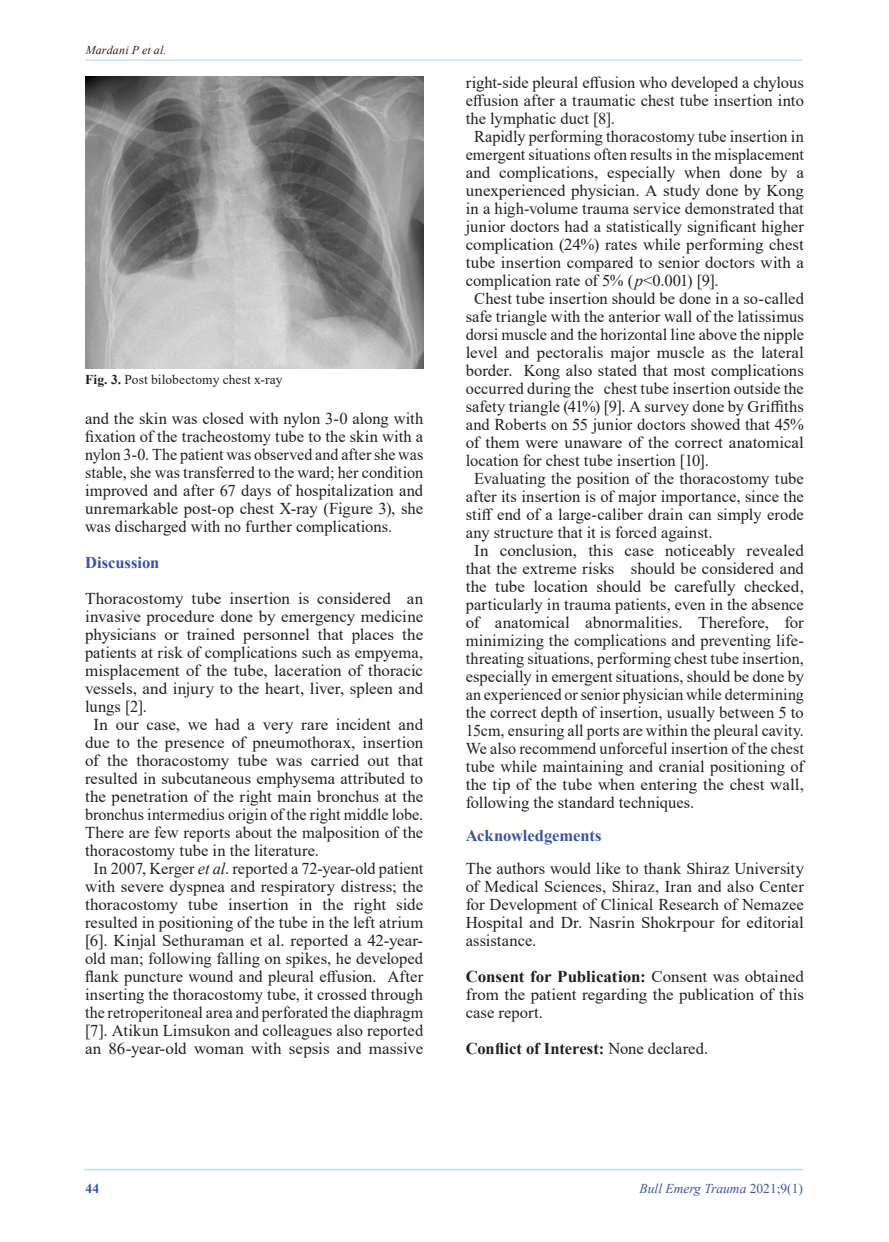
<style>
.page{position:relative;width:889px;height:1242px;background:#fff}
.page>*{position:absolute;margin:0;border:0;box-sizing:border-box;transform-origin:0 0}
.t1{font:16.5px/18px "Times New Roman";color:#231f20;text-align:justify}
.t2{font:700 16.5px "Times New Roman";color:#231f20}
.t3{font:700 16.5px "Times New Roman";color:#3a53a3}
.t4{font:13.5px "Times New Roman";letter-spacing:.005em;color:#231f20}
.t5{font:italic 13.5px "Times New Roman";color:#3a53a3}
.t6{font:700 13.5px "Times New Roman";color:#3a53a3}
.t7{font:italic 12px "Times New Roman";letter-spacing:.015em;color:#231f20}
.s1{font-weight:700}
.s2{font-style:italic}
.s3{font-weight:400}
.s4{font-style:normal}
</style>
<div class="page">
<hr style="left:85px;top:60px;width:718px;height:1px;background:#aae0f9">
<hr style="left:84px;top:1168px;width:718px;height:2px;background:#aae0f9">
<img style="left:85px;top:77px;width:338px;height:291px">
<p class="t7" style="left:86px;top:42px;width:82px">Mardani P et al.</p>
<p class="t4" style="left:85px;top:369px;width:199px"><span class="s1">Fig. 3.</span> Post bilobectomy chest x-ray</p>
<p class="t1" style="left:85px;top:409px;width:340px">and the skin was closed with nylon 3-0 along with fixation of the tracheostomy tube to the skin with a nylon 3-0. The patient was observed and after she was stable, she was transferred to the ward; her condition improved and after 67 days of hospitalization and unremarkable post-op chest X-ray (Figure 3), she was discharged with no further complications.</p>
<p class="t3" style="left:85px;top:550px;width:76px">Discussion</p>
<p class="t1" style="left:85px;top:589px;width:339px">Thoracostomy tube insertion is considered an</p>
<p class="t1" style="left:85px;top:607px;width:340px">invasive procedure done by emergency medicine</p>
<p class="t1" style="left:85px;top:625px;width:340px">physicians or trained personnel that places the</p>
<p class="t1" style="left:85px;top:643px;width:339px">patients at risk of complications such as empyema,</p>
<p class="t1" style="left:85px;top:661px;width:339px">misplacement of the tube, laceration of thoracic</p>
<p class="t1" style="left:85px;top:679px;width:339px">vessels, and injury to the heart, liver, spleen and</p>
<p class="t1" style="left:85px;top:697px;width:63px">lungs [2].</p>
<p class="t1" style="left:94px;top:715px;width:331px">In our case, we had a very rare incident and</p>
<p class="t1" style="left:85px;top:733px;width:340px">due to the presence of pneumothorax, insertion</p>
<p class="t1" style="left:85px;top:751px;width:340px">of the thoracostomy tube was carried out that</p>
<p class="t1" style="left:85px;top:769px;width:340px">resulted in subcutaneous emphysema attributed to</p>
<p class="t1" style="left:85px;top:787px;width:340px">the penetration of the right main bronchus at the</p>
<p class="t1" style="left:85px;top:805px;width:340px">bronchus intermedius origin of the right middle lobe.</p>
<p class="t1" style="left:85px;top:823px;width:340px">There are few reports about the malposition of the</p>
<p class="t1" style="left:85px;top:841px;width:235px">thoracostomy tube in the literature.</p>
<p class="t1" style="left:94px;top:859px;width:331px">In 2007, Kerger <span class="s2">et al</span>. reported a 72-year-old patient</p>
<p class="t1" style="left:85px;top:877px;width:340px">with severe dyspnea and respiratory distress; the</p>
<p class="t1" style="left:85px;top:895px;width:340px">thoracostomy tube insertion in the right side</p>
<p class="t1" style="left:85px;top:913px;width:340px">resulted in positioning of the tube in the left atrium</p>
<p class="t1" style="left:85px;top:931px;width:339px">[6]. Kinjal Sethuraman et al. reported a 42-year-</p>
<p class="t1" style="left:85px;top:949px;width:340px">old man; following falling on spikes, he developed</p>
<p class="t1" style="left:85px;top:967px;width:340px">flank puncture wound and pleural effusion. After</p>
<p class="t1" style="left:85px;top:985px;width:339px">inserting the thoracostomy tube, it crossed through</p>
<p class="t1" style="left:85px;top:1003px;width:340px">the retroperitoneal area and perforated the diaphragm</p>
<p class="t1" style="left:85px;top:1021px;width:340px">[7]. Atikun Limsukon and colleagues also reported</p>
<p class="t1" style="left:85px;top:1039px;width:340px">an 86-year-old woman with sepsis and massive</p>
<p class="t1" style="left:466px;top:73px;width:340px">right-side pleural effusion who developed a chylous</p>
<p class="t1" style="left:466px;top:91px;width:340px">effusion after a traumatic chest tube insertion into</p>
<p class="t1" style="left:466px;top:109px;width:151px">the lymphatic duct [8].</p>
<p class="t1" style="left:474px;top:127px;width:331px">Rapidly performing thoracostomy tube insertion in</p>
<p class="t1" style="left:466px;top:145px;width:340px">emergent situations often results in the misplacement</p>
<p class="t1" style="left:466px;top:163px;width:340px">and complications, especially when done by a</p>
<p class="t1" style="left:466px;top:181px;width:339px">unexperienced physician. A study done by Kong</p>
<p class="t1" style="left:466px;top:199px;width:340px">in a high-volume trauma service demonstrated that</p>
<p class="t1" style="left:466px;top:217px;width:340px">junior doctors had a statistically significant higher</p>
<p class="t1" style="left:466px;top:235px;width:340px">complication (24%) rates while performing chest</p>
<p class="t1" style="left:466px;top:253px;width:340px">tube insertion compared to senior doctors with a</p>
<p class="t1" style="left:466px;top:271px;width:254px">complication rate of 5% (<span class="s2">p</span>&lt;0.001) [9].</p>
<p class="t1" style="left:474px;top:289px;width:331px">Chest tube insertion should be done in a so-called</p>
<p class="t1" style="left:466px;top:307px;width:340px">safe triangle with the anterior wall of the latissimus</p>
<p class="t1" style="left:466px;top:325px;width:340px">dorsi muscle and the horizontal line above the nipple</p>
<p class="t1" style="left:466px;top:343px;width:340px">level and pectoralis major muscle as the lateral</p>
<p class="t1" style="left:466px;top:361px;width:340px">border. Kong also stated that most complications</p>
<p class="t1" style="left:466px;top:379px;width:339px">occurred during the chest tube insertion outside the</p>
<p class="t1" style="left:466px;top:397px;width:340px">safety triangle (41%) [9]. A survey done by Griffiths</p>
<p class="t1" style="left:466px;top:415px;width:340px">and Roberts on 55 junior doctors showed that 45%</p>
<p class="t1" style="left:466px;top:433px;width:340px">of them were unaware of the correct anatomical</p>
<p class="t1" style="left:466px;top:451px;width:244px">location for chest tube insertion [10].</p>
<p class="t1" style="left:474px;top:469px;width:331px">Evaluating the position of the thoracostomy tube</p>
<p class="t1" style="left:466px;top:487px;width:339px">after its insertion is of major importance, since the</p>
<p class="t1" style="left:466px;top:505px;width:340px">stiff end of a large-caliber drain can simply erode</p>
<p class="t1" style="left:466px;top:523px;width:248px">any structure that it is forced against.</p>
<p class="t1" style="left:474px;top:541px;width:331px">In conclusion, this case noticeably revealed</p>
<p class="t1" style="left:466px;top:559px;width:340px">that the extreme risks should be considered and</p>
<p class="t1" style="left:466px;top:577px;width:340px">the tube location should be carefully checked,</p>
<p class="t1" style="left:466px;top:595px;width:340px">particularly in trauma patients, even in the absence</p>
<p class="t1" style="left:466px;top:613px;width:340px">of anatomical abnormalities. Therefore, for</p>
<p class="t1" style="left:466px;top:631px;width:340px">minimizing the complications and preventing life-</p>
<p class="t1" style="left:466px;top:649px;width:340px">threating situations, performing chest tube insertion,</p>
<p class="t1" style="left:466px;top:667px;width:340px">especially in emergent situations, should be done by</p>
<p class="t1" style="left:466px;top:685px;width:340px">an experienced or senior physician while determining</p>
<p class="t1" style="left:466px;top:703px;width:339px">the correct depth of insertion, usually between 5 to</p>
<p class="t1" style="left:466px;top:721px;width:340px">15cm, ensuring all ports are within the pleural cavity.</p>
<p class="t1" style="left:466px;top:739px;width:340px">We also recommend unforceful insertion of the chest</p>
<p class="t1" style="left:466px;top:757px;width:340px">tube while maintaining and cranial positioning of</p>
<p class="t1" style="left:466px;top:775px;width:340px">the tip of the tube when entering the chest wall,</p>
<p class="t1" style="left:466px;top:793px;width:230px">following the standard techniques.</p>
<p class="t3" style="left:466px;top:824px;width:137px">Acknowledgements</p>
<p class="t1" style="left:466px;top:859px;width:340px">The authors would like to thank Shiraz University of Medical Sciences, Shiraz, Iran and also Center for Development of Clinical Research of Nemazee Hospital and Dr. Nasrin Shokrpour for editorial assistance.</p>
<p class="t1" style="left:466px;top:967px;width:340px"><span class="s1">Consent for Publication:</span> Consent was obtained from the patient regarding the publication of this case report.</p>
<p class="t2" style="left:466px;top:1037px;width:244px">Conflict of Interest: <span class="s3">None declared.</span></p>
<p class="t6" style="left:86px;top:1178px;width:15px">44</p>
<p class="t5" style="left:639px;top:1179px;width:165px">Bull Emerg Trauma <span class="s4">2021;9(1)</span></p>
</div>
